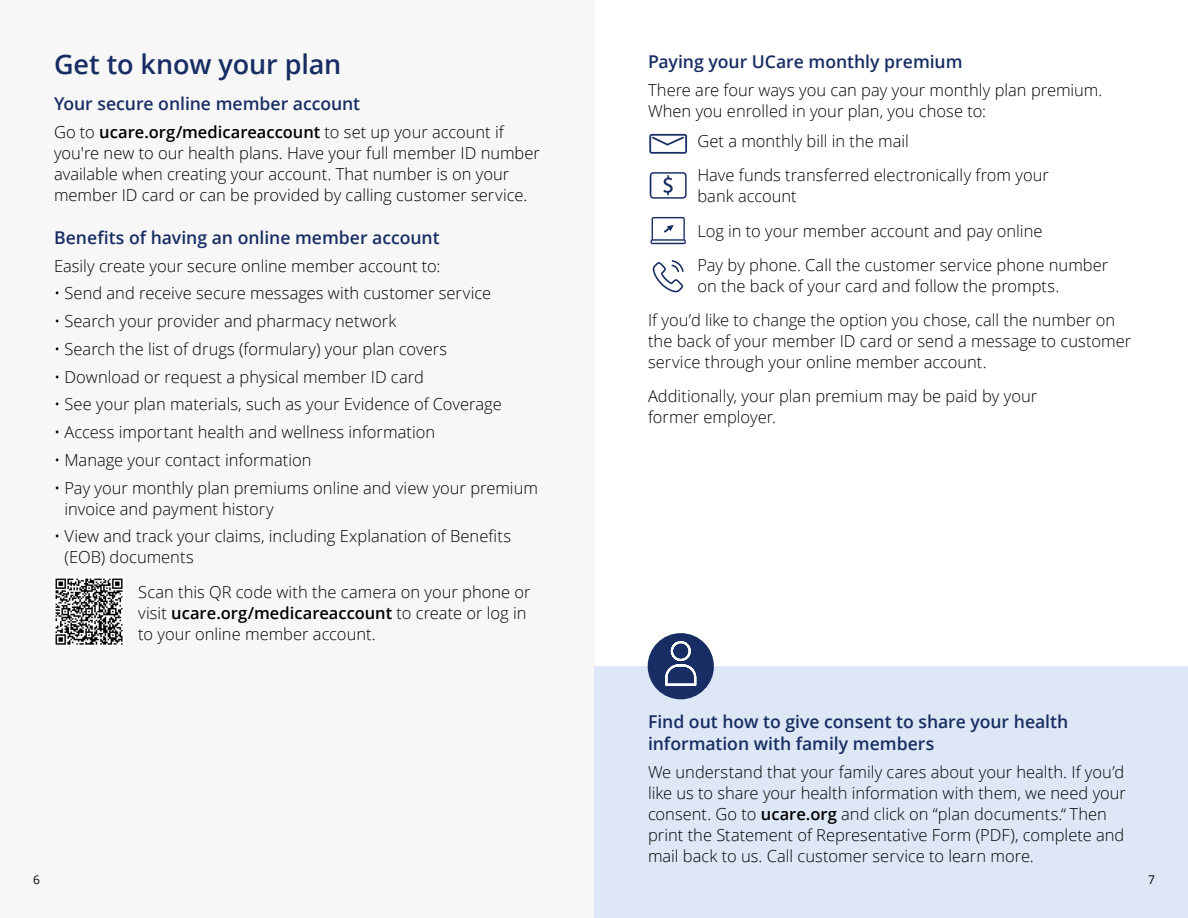
<style>
.page{position:relative;width:1188px;height:918px;background:#fff}
.page>*{position:absolute;margin:0;border:0;box-sizing:border-box;transform-origin:0 0}
.t1{font:600 27px "Open Sans";letter-spacing:-.005em;color:#172d63}
.t2{font:600 17.7px/22.5px "Open Sans";letter-spacing:-.005em;color:#172d63}
.t3{font:300 16.5px/21px "Open Sans";color:#000}
.t4{font:12px "Open Sans";color:#000}
.s1{font-weight:600}
</style>
<div class="page">
<div style="left:0;top:0;width:594px;height:918px;background:#f7f7f7"></div>
<svg style="left:649px;top:134px;width:38px;height:20px"></svg>
<svg style="left:650px;top:172px;width:37px;height:27px"></svg>
<svg style="left:651px;top:217px;width:35px;height:27px"></svg>
<svg style="left:653px;top:260px;width:31px;height:32px"></svg>
<div style="left:594px;top:666px;width:594px;height:252px;background:#dee7f5"></div>
<div style="left:648px;top:633px;width:66px;height:66px;background:#172d63;border-radius:50%"></div>
<svg style="left:665px;top:641px;width:31px;height:45px"></svg>
<svg style="left:55px;top:578px;width:68px;height:67px"></svg>
<h1 class="t1" style="left:54px;top:46px;width:289px">Get to know your plan</h1>
<p class="t2" style="left:54px;top:92px;width:308px">Your secure online member account</p>
<p class="t3" style="left:54px;top:121px;width:487px">Go to <span class="s1">ucare.org/medicareaccount</span> to set up your account if you're new to our health plans. Have your full member ID number available when creating your account. That number is on your member ID card or can be provided by calling customer service.</p>
<p class="t2" style="left:54px;top:226px;width:387px">Benefits of having an online member account</p>
<p class="t3" style="left:54px;top:255px;width:388px">Easily create your secure online member account to:</p>
<p class="t3" style="left:54px;top:282px;width:439px">• Send and receive secure messages with customer service</p>
<p class="t3" style="left:54px;top:310px;width:344px">• Search your provider and pharmacy network</p>
<p class="t3" style="left:54px;top:338px;width:395px">• Search the list of drugs (formulary) your plan covers</p>
<p class="t3" style="left:54px;top:366px;width:371px">• Download or request a physical member ID card</p>
<p class="t3" style="left:54px;top:393px;width:449px">• See your plan materials, such as your Evidence of Coverage</p>
<p class="t3" style="left:54px;top:421px;width:383px">• Access important health and wellness information</p>
<p class="t3" style="left:54px;top:449px;width:259px">• Manage your contact information</p>
<p class="t3" style="left:64px;top:477px;width:475px;text-indent:-10px">• Pay your monthly plan premiums online and view your premium invoice and payment history</p>
<p class="t3" style="left:64px;top:525px;width:448px;text-indent:-10px">• View and track your claims, including Explanation of Benefits (EOB) documents</p>
<p class="t3" style="left:138px;top:581px;width:394px">Scan this QR code with the camera on your phone or visit <span class="s1">ucare.org/medicareaccount</span> to create or log in to your online member account.</p>
<p class="t2" style="left:648px;top:50px;width:316px">Paying your UCare monthly premium</p>
<p class="t3" style="left:648px;top:79px;width:456px">There are four ways you can pay your monthly plan premium.<br>When you enrolled in your plan, you chose to:</p>
<p class="t3" style="left:697px;top:123px;width:353px;line-height:34.5px">Get a monthly bill in the mail<br>Have funds transferred electronically from your</p>
<p class="t3" style="left:697px;top:178px;width:412px;line-height:34.5px">bank account<br>Log in to your member account and pay online<br>Pay by phone. Call the customer service phone number</p>
<p class="t3" style="left:697px;top:275px;width:364px">on the back of your card and follow the prompts.</p>
<p class="t3" style="left:648px;top:309px;width:485px">If you’d like to change the option you chose, call the number on the back of your member ID card or send a message to customer service through your online member account.</p>
<p class="t3" style="left:648px;top:385px;width:391px">Additionally, your plan premium may be paid by your former employer.</p>
<p class="t2" style="left:648px;top:710px;width:422px">Find out how to give consent to share your health information with family members</p>
<p class="t3" style="left:648px;top:761px;width:480px">We understand that your family cares about your health. If you’d like us to share your health information with them, we need your consent. Go to <span class="s1">ucare.org</span> and click on “plan documents.“ Then print the Statement of Representative Form (PDF), complete and mail back to us. Call customer service to learn more.</p>
<p class="t4" style="left:33px;top:871px;width:8px">6</p>
<p class="t4" style="left:1148px;top:871px;width:8px">7</p>
</div>
